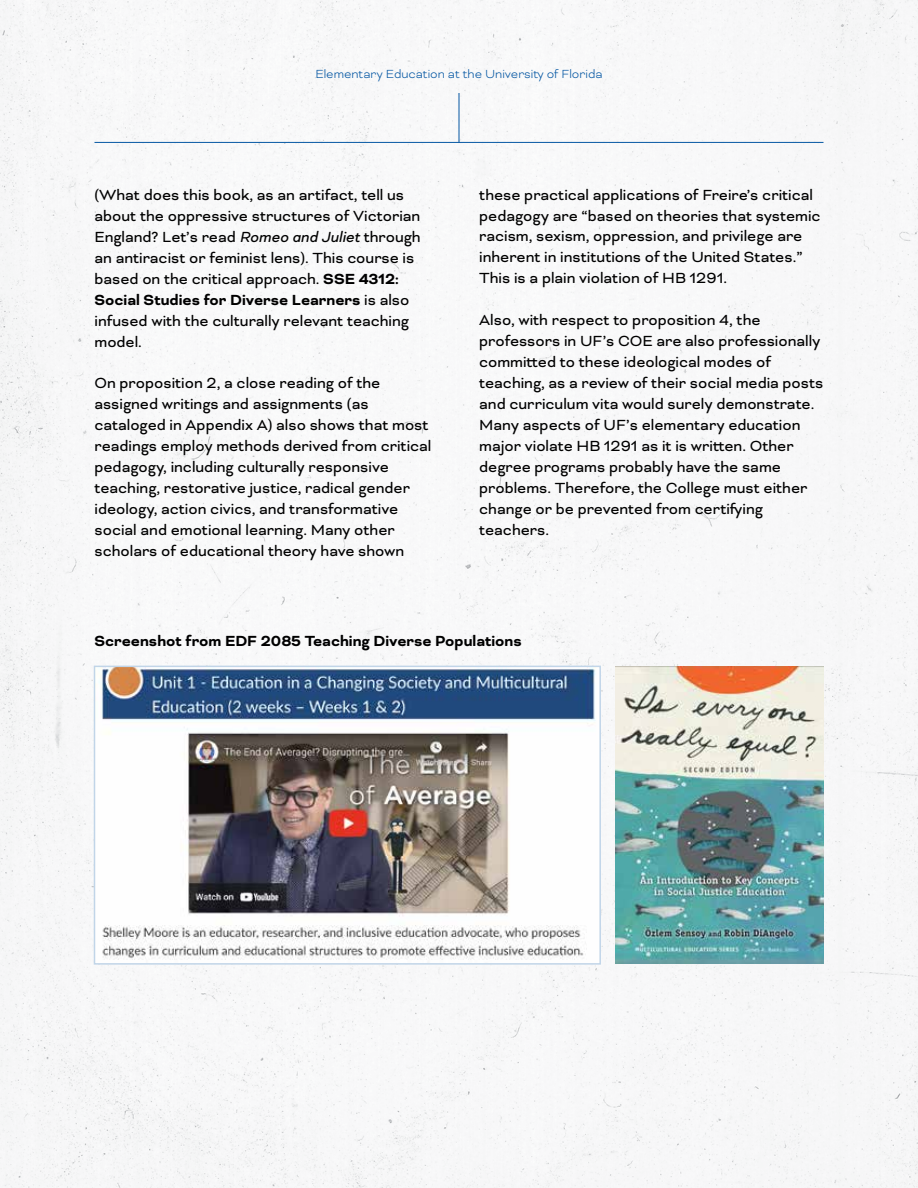
<style>
.page{position:relative;width:918px;height:1188px;background:#fff}
.page>*{position:absolute;margin:0;border:0;box-sizing:border-box;transform-origin:0 0}
.t1{font:16.8px/21px "Bicyclette";color:#000}
.t2{font:700 16.8px "Bicyclette";color:#000}
.t3{font:300 13.5px "Bicyclette";color:#0557a3}
.s1{font-style:italic}
.s2{font-weight:700}
</style>
<div class="page">
<img style="left:0;top:0;width:918px;height:1188px">
<hr style="left:94px;top:142px;width:730px;height:1px;background:#0557a3">
<hr style="left:459px;top:93px;width:1px;height:49px;background:#0557a3">
<img style="left:615px;top:666px;width:208px;height:298px">
<img style="left:97px;top:669px;width:501px;height:293px">
<div style="left:94px;top:666px;width:507px;height:299px;border:2px solid #c1d5e8"></div>
<p class="t3" style="left:316px;top:66px;width:288px">Elementary Education at the University of Florida</p>
<p class="t1" style="left:94px;top:184px;width:328px">(What does this book, as an artifact, tell us about the oppressive structures of Victorian England? Let’s read <span class="s1">Romeo and Juliet</span> through an antiracist or feminist lens). This course is based on the critical approach. <span class="s2">SSE 4312:<br>Social Studies for Diverse Learners</span> is also infused with the culturally relevant teaching model.</p>
<p class="t1" style="left:94px;top:372px;width:338px">On proposition 2, a close reading of the assigned writings and assignments (as cataloged in Appendix A) also shows that most readings employ methods derived from critical pedagogy, including culturally responsive teaching, restorative justice, radical gender ideology, action civics, and transformative social and emotional learning. Many other scholars of educational theory have shown</p>
<p class="t1" style="left:479px;top:184px;width:343px">these practical applications of Freire’s critical pedagogy are “based on theories that systemic racism, sexism, oppression, and privilege are inherent in institutions of the United States.” This is a plain violation of HB 1291.</p>
<p class="t1" style="left:479px;top:309px;width:346px">Also, with respect to proposition 4, the professors in UF’s COE are also professionally committed to these ideological modes of teaching, as a review of their social media posts and curriculum vita would surely demonstrate.<br>Many aspects of UF’s elementary education major violate HB 1291 as it is written. Other degree programs probably have the same problems. Therefore, the College must either change or be prevented from certifying teachers.</p>
<p class="t2" style="left:94px;top:631px;width:429px">Screenshot from EDF 2085 Teaching Diverse Populations</p>
</div>
